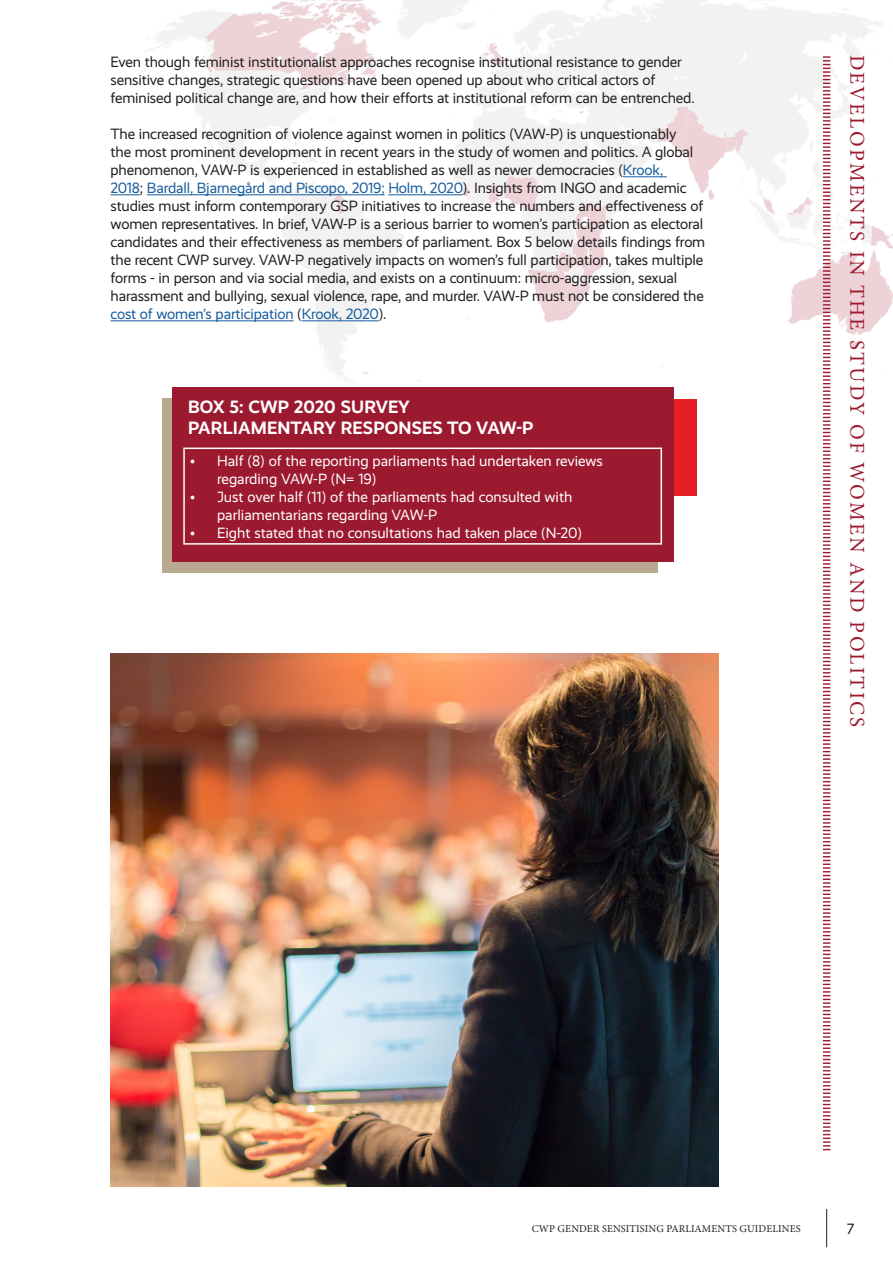
<style>
.page{position:relative;width:893px;height:1263px;background:#fff}
.page>*{position:absolute;margin:0;border:0;box-sizing:border-box;transform-origin:0 0}
.t1{font:21px "Minion Pro";letter-spacing:.11em;color:#9c1a30}
.t2{font:700 18px "Realist";letter-spacing:.005em;color:#fff}
.t3{font:15px/18px "Realist";letter-spacing:-.01em;color:#231f20}
.t4{font:15px/18px "Realist";color:#fff}
.t5{font:10.5px "Minion Pro";letter-spacing:.01em;color:#231f20}
.s1{color:#175d9e}
</style>
<div class="page">
<hr style="left:826px;top:1209px;width:1px;height:38px;background:#231f20">
<img style="left:145px;top:0;width:748px;height:382px">
<svg style="left:821px;top:56px;width:11px;height:1095px"></svg>
<div style="left:230px;top:399px;width:467px;height:96px;background:#e41f25"></div>
<div style="left:162px;top:399px;width:495px;height:174px;background:#baa991"></div>
<div style="left:172px;top:387px;width:502px;height:174px;background:#9c1a30"></div>
<hr style="left:183px;top:448px;width:479px;height:1px;background:#fff">
<hr style="left:183px;top:449px;width:2px;height:94px;background:#fff">
<hr style="left:660px;top:449px;width:2px;height:94px;background:#fff">
<hr style="left:183px;top:543px;width:479px;height:2px;background:#fff">
<hr style="left:623px;top:176px;width:44px;height:1px;background:#175d9e">
<svg style="left:111px;top:194px;width:29px;height:1px"></svg>
<hr style="left:147px;top:194px;width:238px;height:1px;background:#175d9e">
<hr style="left:388px;top:194px;width:75px;height:1px;background:#175d9e">
<hr style="left:111px;top:320px;width:182px;height:1px;background:#175d9e">
<hr style="left:302px;top:320px;width:77px;height:1px;background:#175d9e">
<img style="left:111px;top:653px;width:608px;height:533px">
<p class="t3" style="left:111px;top:53px;width:586px">Even though feminist institutionalist approaches recognise institutional resistance to gender sensitive changes, strategic questions have been opened up about who critical actors of feminised political change are, and how their efforts at institutional reform can be entrenched.</p>
<p class="t3" style="left:111px;top:125px;width:596px">The increased recognition of violence against women in politics (VAW-P) is unquestionably<br>the most prominent development in recent years in the study of women and politics. A global phenomenon, VAW-P is experienced in established as well as newer democracies (<span class="s1">Krook,<br>2018</span>; <span class="s1">Bardall, Bjarnegård and Piscopo, 2019; Holm, 2020</span>). Insights from INGO and academic studies must inform contemporary GSP initiatives to increase the numbers and effectiveness of women representatives. In brief, VAW-P is a serious barrier to women’s participation as electoral candidates and their effectiveness as members of parliament. Box 5 below details findings from the recent CWP survey. VAW-P negatively impacts on women’s full participation, takes multiple forms - in person and via social media, and exists on a continuum: micro-aggression, sexual harassment and bullying, sexual violence, rape, and murder. VAW-P must not be considered the <span class="s1">cost of women’s participation</span> (<span class="s1">Krook, 2020</span>).</p>
<p class="t2" style="left:188px;top:396px;width:223px">BOX 5: CWP 2020 SURVEY</p>
<p class="t2" style="left:188px;top:417px;width:347px">PARLIAMENTARY RESPONSES TO VAW-P</p>
<p class="t4" style="left:217px;top:452px;width:387px;text-indent:-27px">• Half (8) of the reporting parliaments had undertaken reviews regarding VAW-P (N= 19)</p>
<p class="t4" style="left:217px;top:488px;width:357px;text-indent:-27px">• Just over half (11) of the parliaments had consulted with parliamentarians regarding VAW-P</p>
<p class="t4" style="left:190px;top:524px;width:393px">• Eight stated that no consultations had taken place (N-20)</p>
<p class="t1" style="left:871px;top:55px;width:674px;rotate:90deg">DEVELOPMENTS IN THE STUDY OF WOMEN AND POLITICS</p>
<p class="t5" style="left:532px;top:1221px;width:270px">CWP GENDER SENSITISING PARLIAMENTS GUIDELINES</p>
<p class="t3" style="left:847px;top:1220px;width:9px">7</p>
</div>
